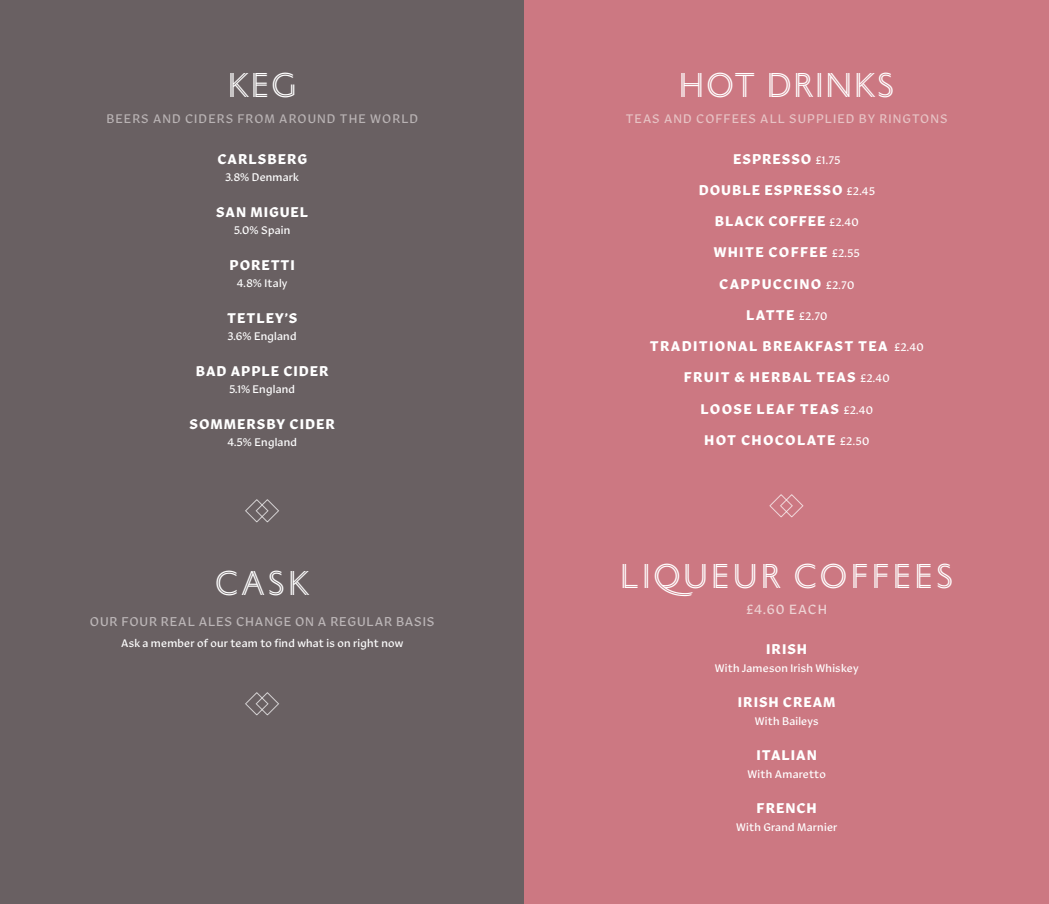
<style>
.page{position:relative;width:1049px;height:904px;background:#fff}
.page>*{position:absolute;margin:0;border:0;box-sizing:border-box;transform-origin:0 0}
.t1{font:36.25px "Portrait Inline Sans";letter-spacing:.095em;color:#fff}
.t2{font:36.25px "Portrait Inline Sans";letter-spacing:.065em;color:#fff}
.t3{font:700 14.38px/31.2px "Robinson";letter-spacing:.09em;color:#fff;text-align:center}
.t4{font:700 14.38px "Robinson";letter-spacing:.065em;color:#fff}
.t5{font:13.75px "Robinson";letter-spacing:.085em;color:#edd3d4}
.t6{font:13.12px "Robinson";letter-spacing:.065em;color:#bcb6b7}
.t7{font:12.75px "Robinson";letter-spacing:.085em;color:#e7c3c5}
.t8{font:12.75px "Robinson";letter-spacing:.085em;color:#b9b3b4}
.t9{font:11.38px "Robinson";letter-spacing:.02em;color:#fff}
.s1{font-weight:400;font-size:11.38px}
</style>
<div class="page">
<div style="left:0;top:0;width:524px;height:904px;background:#696062"></div>
<div style="left:524px;top:0;width:525px;height:904px;background:#cc7882"></div>
<h1 class="t1" style="left:228px;top:60px;width:70px">KEG</h1>
<p class="t8" style="left:106px;top:109px;width:313px">BEERS AND CIDERS FROM AROUND THE WORLD</p>
<p class="t4" style="left:217px;top:147px;width:91px">CARLSBERG</p>
<p class="t9" style="left:225px;top:168px;width:75px">3.8% Denmark</p>
<p class="t4" style="left:216px;top:200px;width:94px">SAN MIGUEL</p>
<p class="t9" style="left:234px;top:221px;width:58px">5.0% Spain</p>
<p class="t4" style="left:230px;top:253px;width:67px">PORETTI</p>
<p class="t9" style="left:237px;top:274px;width:52px">4.8% Italy</p>
<p class="t4" style="left:227px;top:306px;width:72px">TETLEY’S</p>
<p class="t9" style="left:228px;top:327px;width:70px">3.6% England</p>
<p class="t4" style="left:196px;top:359px;width:134px">BAD APPLE CIDER</p>
<p class="t9" style="left:229px;top:380px;width:67px">5.1% England</p>
<p class="t4" style="left:190px;top:412px;width:147px">SOMMERSBY CIDER</p>
<p class="t9" style="left:227px;top:433px;width:71px">4.5% England</p>
<h1 class="t1" style="left:215px;top:558px;width:96px">CASK</h1>
<p class="t6" style="left:90px;top:611px;width:346px">OUR FOUR REAL ALES CHANGE ON A REGULAR BASIS</p>
<p class="t9" style="left:121px;top:633px;width:284px">Ask a member of our team to find what is on right now</p>
<h1 class="t2" style="left:679px;top:60px;width:216px">HOT DRINKS</h1>
<p class="t7" style="left:626px;top:109px;width:323px">TEAS AND COFFEES ALL SUPPLIED BY RINGTONS</p>
<p class="t3" style="left:650px;top:142px;width:275px">ESPRESSO <span class="s1">£1.75<br></span>DOUBLE ESPRESSO <span class="s1">£2.45<br></span>BLACK COFFEE <span class="s1">£2.40<br></span>WHITE COFFEE <span class="s1">£2.55<br></span>CAPPUCCINO <span class="s1">£2.70<br></span>LATTE <span class="s1">£2.70<br></span>TRADITIONAL BREAKFAST TEA <span class="s1">£2.40<br></span>FRUIT &amp; HERBAL TEAS <span class="s1">£2.40<br></span>LOOSE LEAF TEAS <span class="s1">£2.40<br></span>HOT CHOCOLATE <span class="s1">£2.50</span></p>
<h1 class="t1" style="left:620px;top:550px;width:334px">LIQUEUR COFFEES</h1>
<p class="t5" style="left:746px;top:598px;width:82px">£4.60 EACH</p>
<p class="t4" style="left:766px;top:637px;width:42px">IRISH</p>
<p class="t9" style="left:715px;top:658px;width:145px">With Jameson Irish Whiskey</p>
<p class="t4" style="left:738px;top:690px;width:99px">IRISH CREAM</p>
<p class="t9" style="left:755px;top:711px;width:65px">With Baileys</p>
<p class="t4" style="left:756px;top:743px;width:62px">ITALIAN</p>
<p class="t9" style="left:747px;top:764px;width:80px">With Amaretto</p>
<p class="t4" style="left:757px;top:796px;width:62px">FRENCH</p>
<p class="t9" style="left:736px;top:817px;width:103px">With Grand Marnier</p>
</div>
